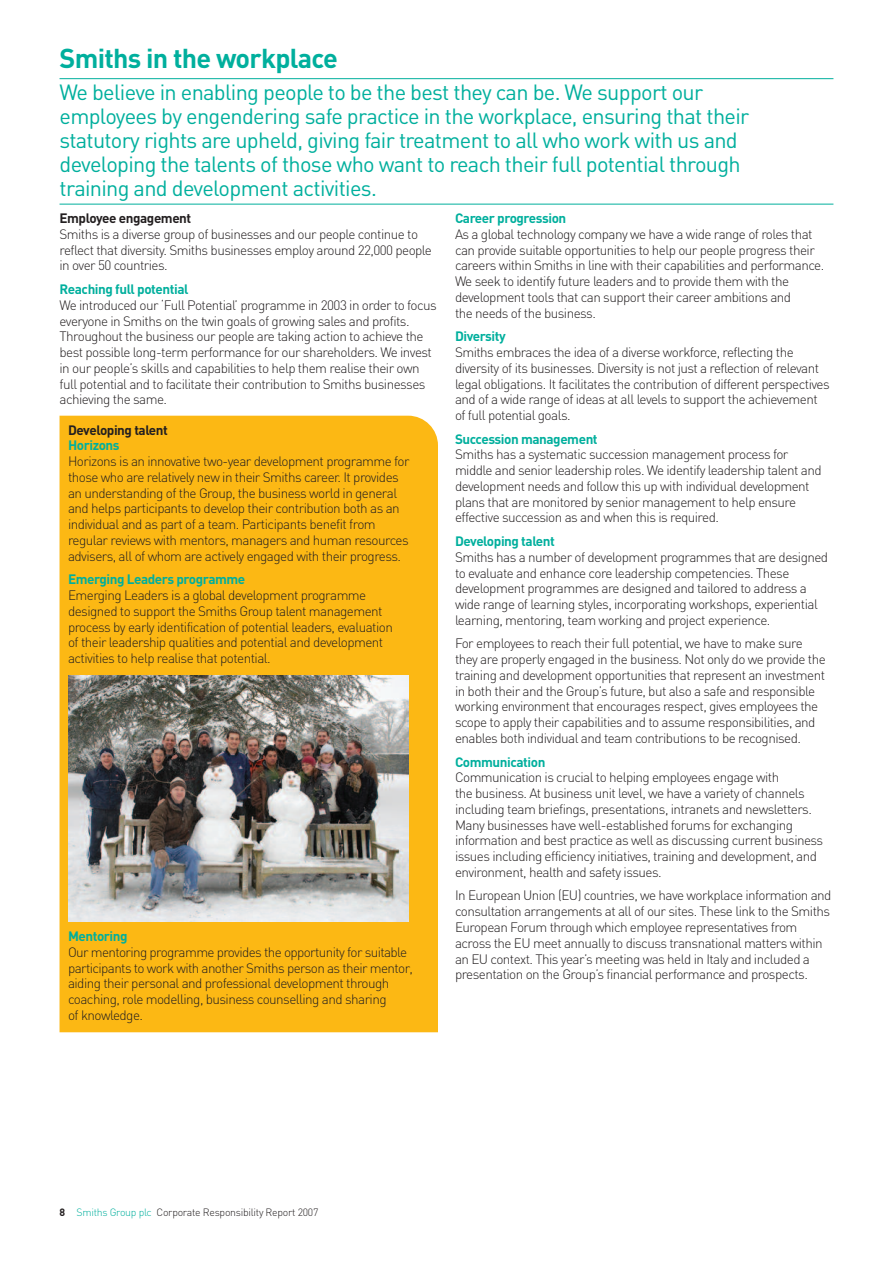
<style>
.page{position:relative;width:893px;height:1263px;background:#fff}
.page>*{position:absolute;margin:0;border:0;box-sizing:border-box;transform-origin:0 0}
.t1{font:700 27px "DIN";letter-spacing:-.025em;color:#00af9d}
.t2{font:21.75px/24px "DIN";letter-spacing:-.03em;color:#00af9d}
.t3{font:300 13.5px/15.8px "DIN";letter-spacing:-.04em;color:#231f20}
.t4{font:700 13.5px "DIN";letter-spacing:-.035em;color:#00af9d}
.t5{font:700 13.5px "DIN";letter-spacing:-.035em;color:#231f20}
.t6{font:300 10.5px "DIN";letter-spacing:-.025em;color:#231f20}
.s1{font-weight:700}
.s2{color:#00af9d}
</style>
<div class="page">
<hr style="left:60px;top:78px;width:773px;height:1px;background:#00af9d">
<hr style="left:60px;top:204px;width:773px;height:1px;background:#00af9d">
<div style="left:60px;top:416px;width:378px;height:616px;background:#fcb814"></div>
<img style="left:68px;top:675px;width:340px;height:247px">
<h1 class="t1" style="left:60px;top:42px;width:280px">Smiths in the workplace</h1>
<p class="t2" style="left:60px;top:79px;width:691px">We believe in enabling people to be the best they can be. We support our employees by engendering safe practice in the workplace, ensuring that their statutory rights are upheld, giving fair treatment to all who work with us and developing the talents of those who want to reach their full potential through training and development activities.</p>
<p class="t5" style="left:60px;top:210px;width:133px">Employee engagement</p>
<p class="t3" style="left:60px;top:226px;width:374px">Smiths is a diverse group of businesses and our people continue to reflect that diversity. Smiths businesses employ around 22,000 people in over 50 countries.</p>
<p class="t4" style="left:60px;top:281px;width:130px">Reaching full potential</p>
<p class="t3" style="left:60px;top:297px;width:379px">We introduced our ‘Full Potential’ programme in 2003 in order to focus everyone in Smiths on the twin goals of growing sales and profits.<br>Throughout the business our people are taking action to achieve the best possible long-term performance for our shareholders. We invest in our people’s skills and capabilities to help them realise their own full potential and to facilitate their contribution to Smiths businesses achieving the same.</p>
<p class="t4" style="left:455px;top:210px;width:113px">Career progression</p>
<p class="t3" style="left:455px;top:226px;width:371px">As a global technology company we have a wide range of roles that can provide suitable opportunities to help our people progress their careers within Smiths in line with their capabilities and performance.<br>We seek to identify future leaders and to provide them with the development tools that can support their career ambitions and<br>the needs of the business.</p>
<p class="t4" style="left:455px;top:328px;width:52px">Diversity</p>
<p class="t3" style="left:455px;top:344px;width:376px">Smiths embraces the idea of a diverse workforce, reflecting the diversity of its businesses. Diversity is not just a reflection of relevant legal obligations. It facilitates the contribution of different perspectives and of a wide range of ideas at all levels to support the achievement of full potential goals.</p>
<p class="t4" style="left:455px;top:431px;width:144px">Succession management</p>
<p class="t3" style="left:455px;top:446px;width:368px">Smiths has a systematic succession management process for middle and senior leadership roles. We identify leadership talent and development needs and follow this up with individual development plans that are monitored by senior management to help ensure effective succession as and when this is required.</p>
<p class="t4" style="left:455px;top:533px;width:101px">Developing talent</p>
<p class="t3" style="left:455px;top:549px;width:375px">Smiths has a number of development programmes that are designed to evaluate and enhance core leadership competencies. These development programmes are designed and tailored to address a wide range of learning styles, incorporating workshops, experiential learning, mentoring, team working and project experience.</p>
<p class="t3" style="left:455px;top:635px;width:372px">For employees to reach their full potential, we have to make sure they are properly engaged in the business. Not only do we provide the training and development opportunities that represent an investment in both their and the Group’s future, but also a safe and responsible working environment that encourages respect, gives employees the scope to apply their capabilities and to assume responsibilities, and enables both individual and team contributions to be recognised.</p>
<p class="t4" style="left:455px;top:754px;width:92px">Communication</p>
<p class="t3" style="left:455px;top:769px;width:370px">Communication is crucial to helping employees engage with<br>the business. At business unit level, we have a variety of channels including team briefings, presentations, intranets and newsletters.<br>Many businesses have well-established forums for exchanging information and best practice as well as discussing current business issues including efficiency initiatives, training and development, and environment, health and safety issues.</p>
<p class="t3" style="left:455px;top:887px;width:378px">In European Union (EU) countries, we have workplace information and consultation arrangements at all of our sites. These link to the Smiths European Forum through which employee representatives from across the EU meet annually to discuss transnational matters within an EU context. This year’s meeting was held in Italy and included a presentation on the Group’s financial performance and prospects.</p>
<p class="t5" style="left:68px;top:422px;width:101px">Developing talent</p>
<p class="t4" style="left:68px;top:438px;width:53px">Horizons</p>
<p class="t3" style="left:68px;top:453px;width:343px">Horizons is an innovative two-year development programme for those who are relatively new in their Smiths career. It provides an understanding of the Group, the business world in general and helps participants to develop their contribution both as an individual and as part of a team. Participants benefit from regular reviews with mentors, managers and human resources advisers, all of whom are actively engaged with their progress.</p>
<p class="t4" style="left:68px;top:571px;width:179px">Emerging Leaders programme</p>
<p class="t3" style="left:68px;top:587px;width:326px">Emerging Leaders is a global development programme designed to support the Smiths Group talent management process by early identification of potential leaders, evaluation of their leadership qualities and potential and development activities to help realise that potential.</p>
<p class="t4" style="left:68px;top:928px;width:61px">Mentoring</p>
<p class="t3" style="left:68px;top:944px;width:347px">Our mentoring programme provides the opportunity for suitable participants to work with another Smiths person as their mentor, aiding their personal and professional development through coaching, role modelling, business counselling and sharing<br>of knowledge.</p>
<p class="t6" style="left:60px;top:1206px;width:260px"><span class="s1">8</span> <span class="s2">Smiths Group plc</span> Corporate Responsibility Report 2007</p>
</div>
